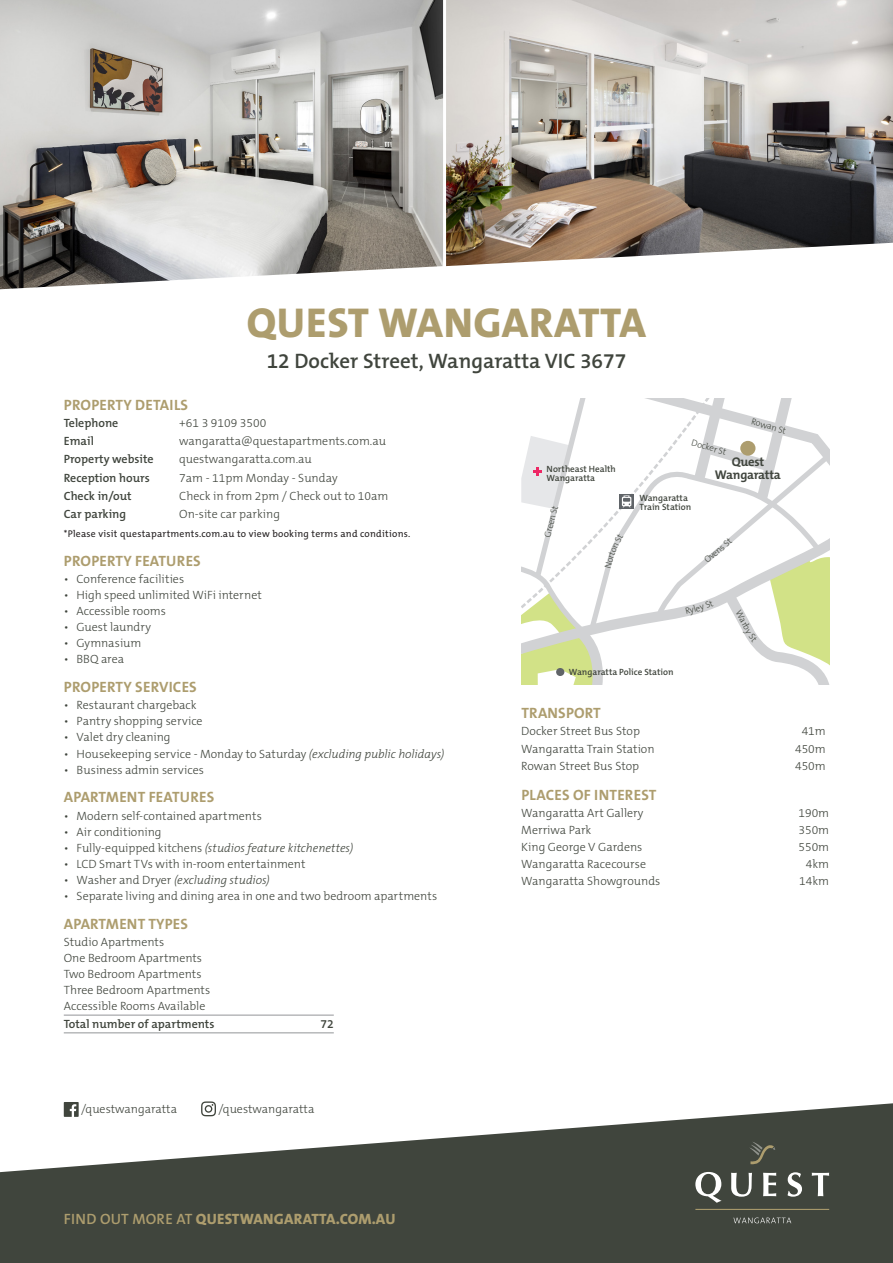
<style>
.page{position:relative;width:893px;height:1263px;background:#fff}
.page>*{position:absolute;margin:0;border:0;box-sizing:border-box;transform-origin:0 0}
.t1{font:800 42px "The Mix B W8";letter-spacing:.015em;color:#ad9d6e}
.t2{font:600 21px "The Mix B W6";color:#40453d}
.t3{font:700 15px "The Mix B W7";letter-spacing:.015em;color:#ad9d6e}
.t4{font:800 15px "The Mix B W8";letter-spacing:.015em;color:#ad9d6e}
.t5{font:700 12.6px/12.6px "The Mix B W7";letter-spacing:-.02em;color:#40453d;text-align:center}
.t6{font:300 12px/16px "The Mix B W3";color:#40453d}
.t7{font:600 12px "The Mix B W6";color:#40453d}
.t8{font:italic 300 12px "The Mix B W3";color:#40453d}
.t9{font:9.75px "The Mix B W5 Plain";letter-spacing:.025em;color:#231f20}
.t10{font:600 9px/9px "The Mix B W6";color:#40453d}
.t11{font:300 9px "The Mix B W3";color:#40453d}
.s1{font-style:italic}
.s2{font-style:normal}
.s3{font-family:"The Mix B W6";font-weight:600}
</style>
<div class="page">
<svg style="left:64px;top:1102px;width:15px;height:1px"></svg>
<svg style="left:202px;top:1101px;width:13px;height:2px"></svg>
<svg style="left:0;top:1103px;width:893px;height:160px;fill:#40453d"></svg>
<svg style="left:733px;top:1217px;width:58px;height:6px"></svg>
<svg style="left:749px;top:1141px;width:26px;height:23px"></svg>
<svg style="left:695px;top:1172px;width:27px;height:31px"></svg>
<svg style="left:731px;top:1173px;width:21px;height:24px"></svg>
<svg style="left:763px;top:1173px;width:13px;height:23px"></svg>
<svg style="left:787px;top:1172px;width:15px;height:25px"></svg>
<svg style="left:812px;top:1173px;width:17px;height:23px"></svg>
<hr style="left:695px;top:1209px;width:134px;height:1px;background:#ad9d6e">
<img style="left:0;top:0;width:443px;height:289px">
<img style="left:446px;top:0;width:447px;height:266px">
<hr style="left:64px;top:1015px;width:270px;height:1px;background:#939598">
<hr style="left:64px;top:1032px;width:270px;height:1px;background:#939598">
<svg style="left:521px;top:399px;width:308px;height:285px"></svg>
<h1 class="t1" style="left:247px;top:295px;width:401px">QUEST WANGARATTA</h1>
<h2 class="t2" style="left:267px;top:347px;width:361px">12 Docker Street, Wangaratta VIC 3677</h2>
<p class="t3" style="left:64px;top:395px;width:126px">PROPERTY DETAILS</p>
<p class="t7" style="left:64px;top:415px;width:56px">Telephone</p>
<p class="t6" style="left:179px;top:415px;width:89px">+61 3 9109 3500</p>
<p class="t7" style="left:64px;top:433px;width:32px">Email</p>
<p class="t6" style="left:179px;top:433px;width:208px">wangaratta@questapartments.com.au</p>
<p class="t7" style="left:64px;top:452px;width:91px">Property website</p>
<p class="t6" style="left:179px;top:451px;width:134px">questwangaratta.com.au</p>
<p class="t7" style="left:64px;top:470px;width:88px">Reception hours</p>
<p class="t6" style="left:179px;top:469px;width:160px">7am - 11pm Monday - Sunday</p>
<p class="t7" style="left:64px;top:488px;width:69px">Check in/out</p>
<p class="t6" style="left:179px;top:488px;width:211px">Check in from 2pm / Check out to 10am</p>
<p class="t7" style="left:64px;top:506px;width:64px">Car parking</p>
<p class="t6" style="left:179px;top:506px;width:102px">On-site car parking</p>
<p class="t9" style="left:64px;top:527px;width:348px">*Please visit questapartments.com.au to view booking terms and conditions.</p>
<p class="t3" style="left:64px;top:551px;width:138px">PROPERTY FEATURES</p>
<p class="t6" style="left:64px;top:571px;width:122px">• Conference facilities</p>
<p class="t6" style="left:64px;top:587px;width:200px">• High speed unlimited WiFi internet</p>
<p class="t6" style="left:64px;top:603px;width:104px">• Accessible rooms</p>
<p class="t6" style="left:64px;top:619px;width:89px">• Guest laundry</p>
<p class="t6" style="left:64px;top:635px;width:79px">• Gymnasium</p>
<p class="t6" style="left:64px;top:651px;width:62px">• BBQ area</p>
<p class="t3" style="left:64px;top:677px;width:134px">PROPERTY SERVICES</p>
<p class="t6" style="left:64px;top:697px;width:134px">• Restaurant chargeback</p>
<p class="t6" style="left:64px;top:713px;width:140px">• Pantry shopping service</p>
<p class="t6" style="left:64px;top:729px;width:108px">• Valet dry cleaning</p>
<p class="t6" style="left:64px;top:745px;width:382px">• Housekeeping service - Monday to Saturday <span class="s1">(excluding public holidays)</span></p>
<p class="t6" style="left:64px;top:761px;width:142px">• Business admin services</p>
<p class="t3" style="left:64px;top:788px;width:152px">APARTMENT FEATURES</p>
<p class="t6" style="left:64px;top:807px;width:200px">• Modern self-contained apartments</p>
<p class="t6" style="left:64px;top:823px;width:99px">• Air conditioning</p>
<p class="t8" style="left:64px;top:840px;width:291px"><span class="s2">• Fully-equipped kitchens</span> (studios feature kitchenettes)</p>
<p class="t6" style="left:64px;top:856px;width:243px">• LCD Smart TVs with in-room entertainment</p>
<p class="t8" style="left:64px;top:873px;width:207px"><span class="s2">• Washer and Dryer</span> (excluding studios)</p>
<p class="t6" style="left:64px;top:888px;width:375px">• Separate living and dining area in one and two bedroom apartments</p>
<p class="t3" style="left:64px;top:914px;width:126px">APARTMENT TYPES</p>
<p class="t6" style="left:64px;top:934px;width:148px">Studio Apartments<br>One Bedroom Apartments<br>Two Bedroom Apartments<br>Three Bedroom Apartments<br>Accessible Rooms Available</p>
<p class="t7" style="left:64px;top:1016px;width:152px">Total number of apartments</p>
<p class="t7" style="left:321px;top:1016px;width:15px">72</p>
<p class="t6" style="left:81px;top:1101px;width:97px">/questwangaratta</p>
<p class="t6" style="left:219px;top:1101px;width:97px">/questwangaratta</p>
<p class="t4" style="left:64px;top:1209px;width:333px"><span class="s3">FIND OUT MORE AT</span> QUESTWANGARATTA.COM.AU</p>
<p class="t10" style="left:547px;top:464px;width:71px">Northeast Health<br>Wangaratta</p>
<p class="t11" style="left:542px;top:536px;width:34px;rotate:-76deg">Green St</p>
<p class="t11" style="left:693px;top:437px;width:37px;rotate:16deg">Docker St</p>
<p class="t11" style="left:753px;top:416px;width:37px;rotate:15deg">Rowan St</p>
<p class="t10" style="left:639px;top:494px;width:53px">Wangaratta<br>Train Station</p>
<p class="t5" style="left:715px;top:456px;width:68px">Quest<br>Wangaratta</p>
<p class="t11" style="left:702px;top:557px;width:35px;rotate:-41deg">Ovens St</p>
<p class="t11" style="left:743px;top:608px;width:27px;rotate:62deg">Warby</p>
<p class="t10" style="left:569px;top:668px;width:106px">Wangaratta Police Station</p>
<p class="t3" style="left:521px;top:703px;width:81px">TRANSPORT</p>
<p class="t6" style="left:521px;top:723px;width:120px">Docker Street Bus Stop</p>
<p class="t6" style="left:802px;top:723px;width:26px">41m</p>
<p class="t6" style="left:521px;top:740px;width:135px">Wangaratta Train Station</p>
<p class="t6" style="left:795px;top:740px;width:32px">450m</p>
<p class="t6" style="left:521px;top:758px;width:119px">Rowan Street Bus Stop</p>
<p class="t6" style="left:795px;top:758px;width:32px">450m</p>
<p class="t3" style="left:521px;top:785px;width:136px">PLACES OF INTEREST</p>
<p class="t6" style="left:521px;top:805px;width:124px">Wangaratta Art Gallery</p>
<p class="t6" style="left:798px;top:805px;width:32px">190m</p>
<p class="t6" style="left:521px;top:822px;width:72px">Merriwa Park</p>
<p class="t6" style="left:798px;top:822px;width:32px">350m</p>
<p class="t6" style="left:521px;top:839px;width:123px">King George V Gardens</p>
<p class="t6" style="left:798px;top:839px;width:32px">550m</p>
<p class="t6" style="left:521px;top:856px;width:126px">Wangaratta Racecourse</p>
<p class="t6" style="left:806px;top:856px;width:25px">4km</p>
<p class="t6" style="left:521px;top:873px;width:141px">Wangaratta Showgrounds</p>
<p class="t6" style="left:799px;top:873px;width:31px">14km</p>
</div>
